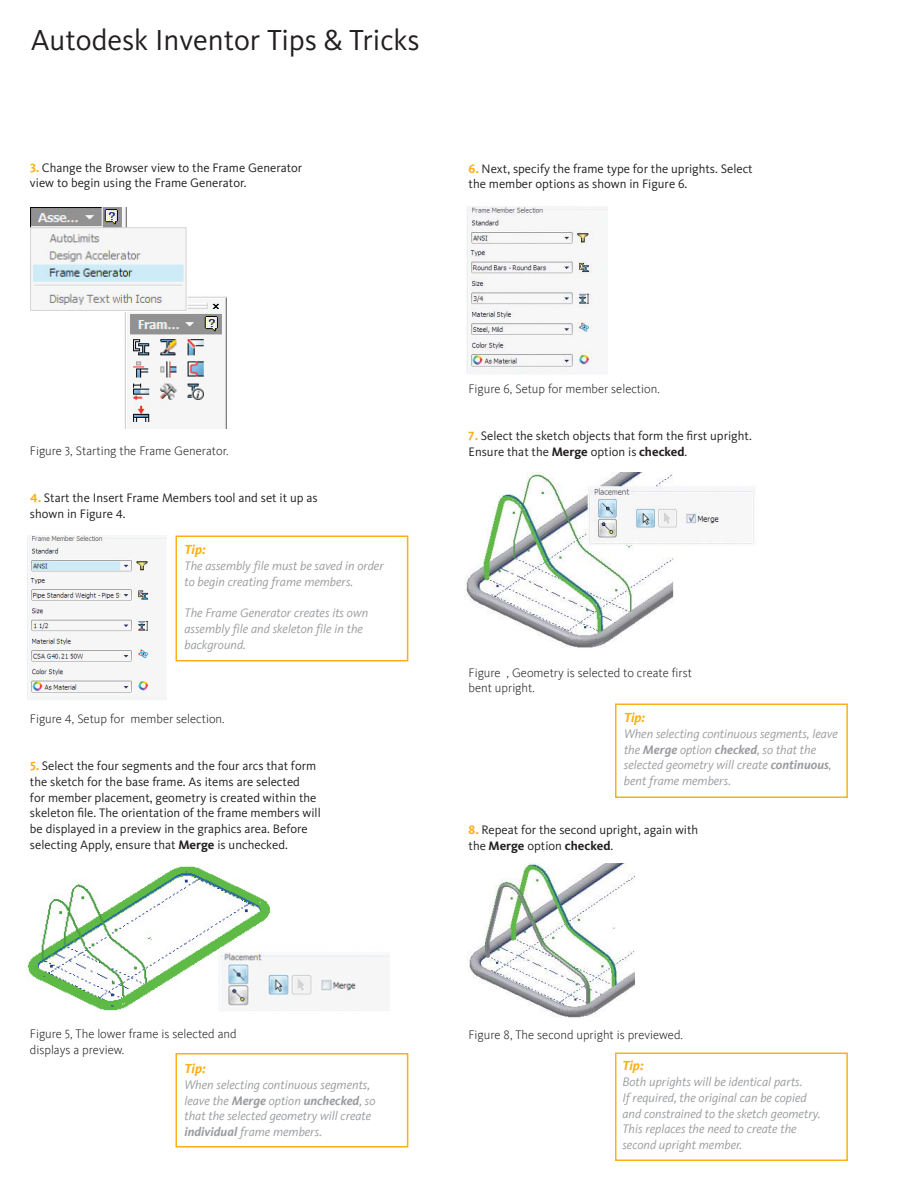
<style>
.page{position:relative;width:918px;height:1188px;background:#fff}
.page>*{position:absolute;margin:0;border:0;box-sizing:border-box;transform-origin:0 0}
.t1{font:30px "Kievit Pro";color:#231f20}
.t2{font:italic 700 13.5px "Kievit BL";letter-spacing:-.005em;color:#fcaf17}
.t3{font:12.75px/15.8px "Kievit Pro";color:#231f20}
.t4{font:italic 12.75px/15.8px "Kievit BL";color:#9b9da0}
.t5{font:300 12.75px/15.8px "Kievit BL";color:#231f20}
.s1{font-weight:700;color:#fcaf17}
.s2{font-weight:700}
</style>
<div class="page">
<div style="left:176px;top:1053px;width:232px;height:95px;border:2px solid #fcaf17"></div>
<img style="left:466px;top:473px;width:289px;height:175px">
<img style="left:30px;top:207px;width:196px;height:222px">
<img style="left:27px;top:535px;width:140px;height:165px">
<img style="left:27px;top:866px;width:363px;height:145px">
<img style="left:467px;top:207px;width:141px;height:168px">
<img style="left:469px;top:863px;width:166px;height:155px">
<div style="left:176px;top:536px;width:232px;height:126px;border:2px solid #fcaf17"></div>
<div style="left:615px;top:704px;width:233px;height:94px;border:2px solid #fcaf17"></div>
<div style="left:615px;top:1053px;width:233px;height:108px;border:2px solid #fcaf17"></div>
<h1 class="t1" style="left:31px;top:28px;width:391px">Autodesk Inventor Tips &amp; Tricks</h1>
<p class="t3" style="left:30px;top:161px;width:274px"><sup>3</sup><span class="s1">.</span> Change the Browser view to the Frame Generator view to begin using the Frame Generator.</p>
<p class="t3" style="left:469px;top:162px;width:286px"><span class="s1">6.</span> Next, specify the frame type for the uprights. Select the member options as shown in Figure 6.</p>
<p class="t5" style="left:30px;top:443px;width:200px">Figure 3, Starting the Frame Generator.</p>
<p class="t3" style="left:30px;top:492px;width:289px"><sup>4</sup><span class="s1">.</span> Start the Insert Frame Members tool and set it up as shown in Figure 4.</p>
<p class="t2" style="left:184px;top:542px;width:23px">Tip:</p>
<p class="t4" style="left:184px;top:558px;width:201px">The assembly file must be saved in order to begin creating frame members.</p>
<p class="t4" style="left:184px;top:605px;width:185px">The Frame Generator creates its own assembly file and skeleton file in the background.</p>
<p class="t5" style="left:30px;top:711px;width:196px">Figure 4, Setup for member selection.</p>
<p class="t3" style="left:30px;top:759px;width:292px"><sup>5</sup><span class="s1">.</span> Select the four segments and the four arcs that form the sketch for the base frame. As items are selected<br>for member placement, geometry is created within the skeleton file. The orientation of the frame members will be displayed in a preview in the graphics area. Before selecting Apply, ensure that <span class="s2">Merge</span> is unchecked.</p>
<p class="t5" style="left:30px;top:1026px;width:208px">Figure 5, The lower frame is selected and displays a preview.</p>
<p class="t2" style="left:184px;top:1061px;width:23px">Tip:</p>
<p class="t4" style="left:184px;top:1077px;width:192px">When selecting continuous segments, leave the <span class="s2">Merge</span> option <span class="s2">unchecked</span>, so that the selected geometry will create <span class="s2">individual</span> frame members.</p>
<p class="t5" style="left:469px;top:381px;width:193px">Figure 6, Setup for member selection.</p>
<p class="t3" style="left:469px;top:429px;width:285px"><sup>7</sup><span class="s1">.</span> Select the sketch objects that form the first upright.<br>Ensure that the <span class="s2">Merge</span> option is <span class="s2">checked</span>.</p>
<p class="t5" style="left:469px;top:664px;width:225px">Figure , Geometry is selected to create first bent upright.</p>
<p class="t2" style="left:624px;top:710px;width:23px">Tip:</p>
<p class="t4" style="left:624px;top:726px;width:215px">When selecting continuous segments, leave the <span class="s2">Merge</span> option <span class="s2">checked</span>, so that the selected geometry will create <span class="s2">continuous</span>, bent frame members.</p>
<p class="t3" style="left:469px;top:823px;width:231px"><span class="s1">8.</span> Repeat for the second upright, again with the <span class="s2">Merge</span> option <span class="s2">checked</span>.</p>
<p class="t5" style="left:469px;top:1027px;width:216px">Figure 8, The second upright is previewed.</p>
<p class="t2" style="left:622px;top:1058px;width:23px">Tip:</p>
<p class="t4" style="left:622px;top:1074px;width:200px">Both uprights will be identical parts.<br>If required, the original can be copied and constrained to the sketch geometry.<br>This replaces the need to create the second upright member.</p>
</div>
